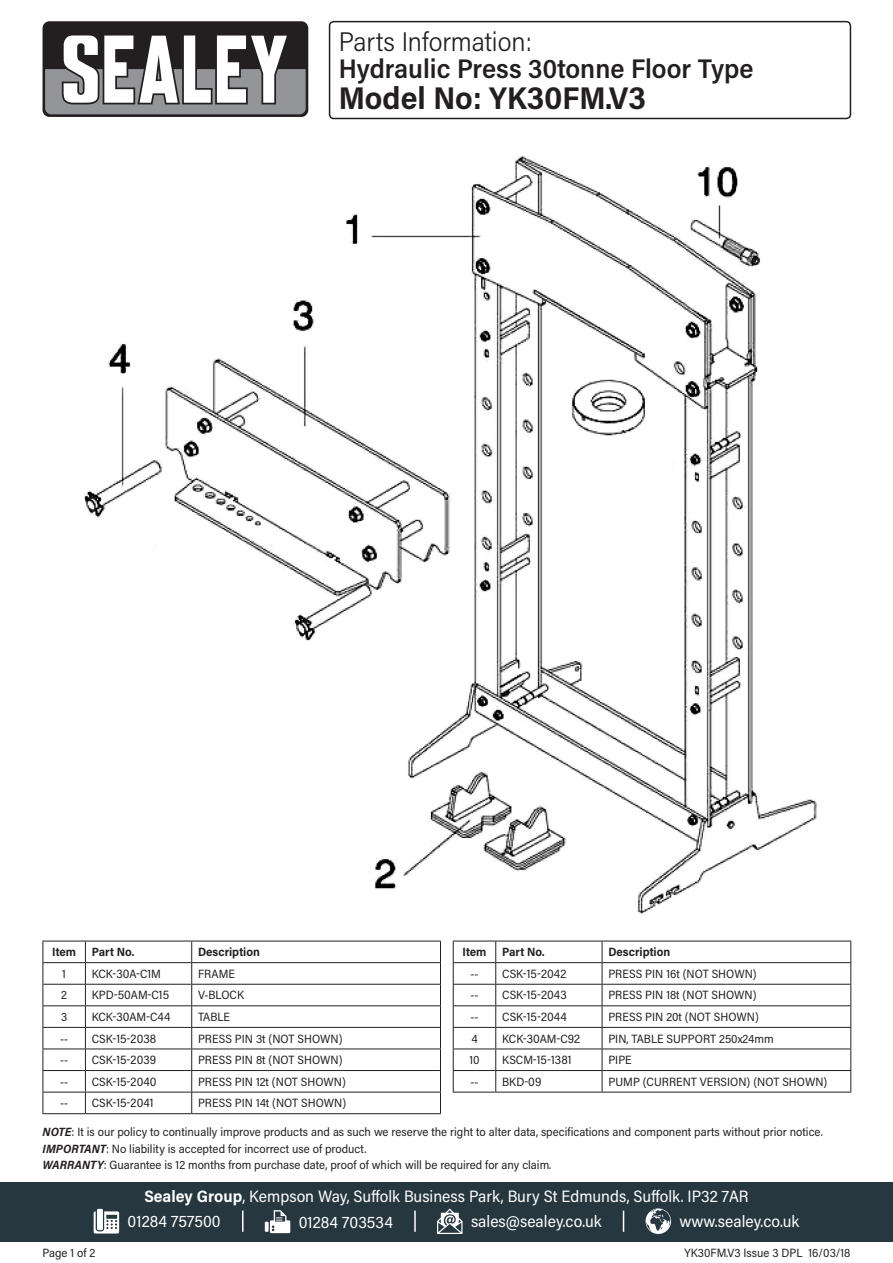
<style>
.page{position:relative;width:893px;height:1263px;background:#fff}
.page>*{position:absolute;margin:0;border:0;box-sizing:border-box;transform-origin:0 0}
.Model_Number{font:700 31.5px "Acumin Pro Semi Cond";color:#231f20}
.Product_Description{font:600 27px "Acumin Pro Semi Cond";color:#231f20}
.Parts_Information{font:300 27px "Acumin Pro Semi Cond";color:#231f20}
.Address{font:16.5px "Acumin Pro Semi Cond";color:#fff}
.Contact_Info{font:16.5px "Acumin Pro Semi Cond";color:#fff}
.Disclaimer{font:12px "Acumin Pro Semi Cond";color:#231f20}
.Table_Body{font:12px "Acumin Pro Semi Cond";color:#231f20}
.Part_No__Body{font:12px "Acumin Pro Semi Cond";color:#231f20}
.Part_Description_HDR{font:700 12px "Acumin Pro Semi Cond";color:#231f20}
.Document_Info{font:12px "Acumin Pro Semi Cond";color:#231f20}
.Item_Body{font:12px "Acumin Pro Semi Cond";color:#231f20}
.Item_HDR{font:700 12px "Acumin Pro Semi Cond";letter-spacing:-.005em;color:#231f20}
.s1{font-weight:700;font-style:italic}
.s2{font-weight:700}
</style>
<div class="page">
<div style="left:43px;top:21px;width:265px;height:96px;background:#231f20;border-radius:7px"></div>
<svg style="left:45px;top:35px;width:261px;height:79px"></svg>
<div style="left:0;top:1182px;width:893px;height:60px;background:#27373f"></div>
<svg style="left:94px;top:1211px;width:25px;height:22px"></svg>
<div style="left:97px;top:1209px;width:6px;height:21px;background:#fff"></div>
<svg style="left:265px;top:1222px;width:4px;height:10px"></svg>
<svg style="left:270px;top:1210px;width:20px;height:23px"></svg>
<svg style="left:437px;top:1208px;width:25px;height:26px"></svg>
<svg style="left:645px;top:1208px;width:26px;height:26px"></svg>
<hr style="left:242px;top:1210px;width:2px;height:22px;background:#fff">
<svg style="left:623px;top:1210px;width:1px;height:22px"></svg>
<hr style="left:414px;top:1210px;width:2px;height:22px;background:#fff">
<div style="left:329px;top:21px;width:522px;height:98px;border:2px solid #231f20;border-radius:4px"></div>
<hr style="left:43px;top:941px;width:42px;height:1px;background:#231f20">
<hr style="left:85px;top:941px;width:107px;height:1px;background:#231f20">
<hr style="left:192px;top:941px;width:249px;height:1px;background:#231f20">
<hr style="left:43px;top:962px;width:42px;height:1px;background:#231f20">
<hr style="left:85px;top:962px;width:107px;height:1px;background:#231f20">
<hr style="left:192px;top:962px;width:249px;height:1px;background:#231f20">
<hr style="left:43px;top:984px;width:42px;height:1px;background:#231f20">
<hr style="left:85px;top:984px;width:107px;height:1px;background:#231f20">
<hr style="left:192px;top:984px;width:249px;height:1px;background:#231f20">
<hr style="left:43px;top:1005px;width:42px;height:1px;background:#231f20">
<hr style="left:85px;top:1005px;width:107px;height:1px;background:#231f20">
<hr style="left:192px;top:1005px;width:249px;height:1px;background:#231f20">
<hr style="left:43px;top:1027px;width:42px;height:1px;background:#231f20">
<hr style="left:85px;top:1027px;width:107px;height:1px;background:#231f20">
<hr style="left:192px;top:1027px;width:249px;height:1px;background:#231f20">
<hr style="left:43px;top:1048px;width:42px;height:1px;background:#231f20">
<hr style="left:85px;top:1048px;width:107px;height:1px;background:#231f20">
<hr style="left:192px;top:1048px;width:249px;height:1px;background:#231f20">
<hr style="left:43px;top:1070px;width:42px;height:1px;background:#231f20">
<hr style="left:85px;top:1070px;width:107px;height:1px;background:#231f20">
<hr style="left:192px;top:1070px;width:249px;height:1px;background:#231f20">
<hr style="left:43px;top:1092px;width:42px;height:1px;background:#231f20">
<svg style="left:43px;top:941px;width:1px;height:172px"></svg>
<hr style="left:85px;top:1092px;width:107px;height:1px;background:#231f20">
<svg style="left:85px;top:941px;width:1px;height:172px"></svg>
<hr style="left:192px;top:1092px;width:249px;height:1px;background:#231f20">
<svg style="left:191px;top:941px;width:1px;height:172px"></svg>
<svg style="left:440px;top:941px;width:1px;height:172px"></svg>
<hr style="left:43px;top:1113px;width:42px;height:1px;background:#231f20">
<hr style="left:85px;top:1113px;width:107px;height:1px;background:#231f20">
<hr style="left:192px;top:1113px;width:249px;height:1px;background:#231f20">
<hr style="left:453px;top:941px;width:43px;height:1px;background:#231f20">
<hr style="left:496px;top:941px;width:106px;height:1px;background:#231f20">
<hr style="left:602px;top:941px;width:249px;height:1px;background:#231f20">
<hr style="left:453px;top:962px;width:43px;height:1px;background:#231f20">
<hr style="left:496px;top:962px;width:106px;height:1px;background:#231f20">
<hr style="left:602px;top:962px;width:249px;height:1px;background:#231f20">
<hr style="left:453px;top:984px;width:43px;height:1px;background:#231f20">
<hr style="left:496px;top:984px;width:106px;height:1px;background:#231f20">
<hr style="left:602px;top:984px;width:249px;height:1px;background:#231f20">
<hr style="left:453px;top:1005px;width:43px;height:1px;background:#231f20">
<hr style="left:496px;top:1005px;width:106px;height:1px;background:#231f20">
<hr style="left:602px;top:1005px;width:249px;height:1px;background:#231f20">
<hr style="left:453px;top:1027px;width:43px;height:1px;background:#231f20">
<hr style="left:496px;top:1027px;width:106px;height:1px;background:#231f20">
<hr style="left:602px;top:1027px;width:249px;height:1px;background:#231f20">
<hr style="left:453px;top:1048px;width:43px;height:1px;background:#231f20">
<hr style="left:496px;top:1048px;width:106px;height:1px;background:#231f20">
<hr style="left:602px;top:1048px;width:249px;height:1px;background:#231f20">
<hr style="left:453px;top:1070px;width:43px;height:1px;background:#231f20">
<svg style="left:453px;top:941px;width:1px;height:151px"></svg>
<hr style="left:496px;top:1070px;width:106px;height:1px;background:#231f20">
<svg style="left:495px;top:941px;width:1px;height:151px"></svg>
<hr style="left:602px;top:1070px;width:249px;height:1px;background:#231f20">
<svg style="left:602px;top:941px;width:1px;height:151px"></svg>
<svg style="left:850px;top:941px;width:1px;height:151px"></svg>
<hr style="left:453px;top:1092px;width:43px;height:1px;background:#231f20">
<hr style="left:496px;top:1092px;width:106px;height:1px;background:#231f20">
<hr style="left:602px;top:1092px;width:249px;height:1px;background:#231f20">
<img style="left:84px;top:156px;width:734px;height:758px">
<p class="Parts_Information" style="left:339px;top:23px;width:195px">Parts Information:</p>
<p class="Product_Description" style="left:339px;top:49px;width:416px">Hydraulic Press 30tonne Floor Type</p>
<p class="Model_Number" style="left:339px;top:76px;width:308px">Model No: YK30FM.V3</p>
<p class="Item_HDR" style="left:52px;top:944px;width:25px">Item</p>
<p class="Part_Description_HDR" style="left:92px;top:944px;width:44px">Part No.</p>
<p class="Part_Description_HDR" style="left:198px;top:944px;width:63px">Description</p>
<p class="Item_Body" style="left:62px;top:965px;width:5px">1</p>
<p class="Part_No__Body" style="left:92px;top:965px;width:71px">KCK-30A-C1M</p>
<p class="Table_Body" style="left:198px;top:965px;width:38px">FRAME</p>
<p class="Item_Body" style="left:61px;top:987px;width:7px">2</p>
<p class="Part_No__Body" style="left:92px;top:987px;width:79px">KPD-50AM-C15</p>
<p class="Table_Body" style="left:198px;top:987px;width:47px">V-BLOCK</p>
<p class="Item_Body" style="left:61px;top:1008px;width:8px">3</p>
<p class="Part_No__Body" style="left:92px;top:1008px;width:80px">KCK-30AM-C44</p>
<p class="Table_Body" style="left:198px;top:1008px;width:34px">TABLE</p>
<p class="Item_Body" style="left:60px;top:1030px;width:9px">--</p>
<p class="Part_No__Body" style="left:92px;top:1030px;width:66px">CSK-15-2038</p>
<p class="Table_Body" style="left:198px;top:1030px;width:146px">PRESS PIN 3t (NOT SHOWN)</p>
<p class="Item_Body" style="left:60px;top:1052px;width:9px">--</p>
<p class="Part_No__Body" style="left:92px;top:1052px;width:66px">CSK-15-2039</p>
<p class="Table_Body" style="left:198px;top:1052px;width:146px">PRESS PIN 8t (NOT SHOWN)</p>
<p class="Item_Body" style="left:60px;top:1073px;width:9px">--</p>
<p class="Part_No__Body" style="left:92px;top:1073px;width:66px">CSK-15-2040</p>
<p class="Table_Body" style="left:198px;top:1073px;width:149px">PRESS PIN 12t (NOT SHOWN)</p>
<p class="Item_Body" style="left:60px;top:1095px;width:9px">--</p>
<p class="Part_No__Body" style="left:92px;top:1095px;width:63px">CSK-15-2041</p>
<p class="Table_Body" style="left:198px;top:1095px;width:150px">PRESS PIN 14t (NOT SHOWN)</p>
<p class="Item_HDR" style="left:463px;top:944px;width:25px">Item</p>
<p class="Part_Description_HDR" style="left:502px;top:944px;width:44px">Part No.</p>
<p class="Part_Description_HDR" style="left:608px;top:944px;width:63px">Description</p>
<p class="Item_Body" style="left:470px;top:965px;width:9px">--</p>
<p class="Part_No__Body" style="left:502px;top:965px;width:66px">CSK-15-2042</p>
<p class="Table_Body" style="left:608px;top:965px;width:150px">PRESS PIN 16t (NOT SHOWN)</p>
<p class="Item_Body" style="left:470px;top:987px;width:9px">--</p>
<p class="Part_No__Body" style="left:502px;top:987px;width:66px">CSK-15-2043</p>
<p class="Table_Body" style="left:608px;top:987px;width:150px">PRESS PIN 18t (NOT SHOWN)</p>
<p class="Item_Body" style="left:470px;top:1008px;width:9px">--</p>
<p class="Part_No__Body" style="left:502px;top:1008px;width:66px">CSK-15-2044</p>
<p class="Table_Body" style="left:608px;top:1008px;width:152px">PRESS PIN 20t (NOT SHOWN)</p>
<p class="Item_Body" style="left:471px;top:1030px;width:8px">4</p>
<p class="Part_No__Body" style="left:502px;top:1030px;width:80px">KCK-30AM-C92</p>
<p class="Table_Body" style="left:608px;top:1030px;width:167px">PIN, TABLE SUPPORT 250x24mm</p>
<p class="Item_Body" style="left:469px;top:1052px;width:12px">10</p>
<p class="Part_No__Body" style="left:502px;top:1052px;width:71px">KSCM-15-1381</p>
<p class="Table_Body" style="left:608px;top:1052px;width:25px">PIPE</p>
<p class="Item_Body" style="left:470px;top:1073px;width:9px">--</p>
<p class="Part_No__Body" style="left:502px;top:1073px;width:41px">BKD-09</p>
<p class="Table_Body" style="left:608px;top:1073px;width:220px">PUMP (CURRENT VERSION) (NOT SHOWN)</p>
<p class="Disclaimer" style="left:43px;top:1124px;width:782px"><span class="s1">NOTE</span>: It is our policy to continually improve products and as such we reserve the right to alter data, specifications and component parts without prior notice.</p>
<p class="Disclaimer" style="left:43px;top:1140px;width:326px"><span class="s1">IMPORTANT</span>: No liability is accepted for incorrect use of product.</p>
<p class="Disclaimer" style="left:43px;top:1157px;width:510px"><span class="s1">WARRANTY</span>: Guarantee is 12 months from purchase date, proof of which will be required for any claim.</p>
<p class="Document_Info" style="left:43px;top:1244px;width:54px">Page 1 of 2</p>
<p class="Address" style="left:144px;top:1185px;width:606px"><span class="s2">Sealey Group</span>, Kempson Way, Suffolk Business Park, Bury St Edmunds, Suffolk. IP32 7AR</p>
<p class="Contact_Info" style="left:128px;top:1210px;width:95px">01284 757500</p>
<p class="Contact_Info" style="left:299px;top:1210px;width:96px">01284 703534</p>
<p class="Contact_Info" style="left:471px;top:1210px;width:132px">sales@sealey.co.uk</p>
<p class="Contact_Info" style="left:680px;top:1210px;width:121px">www.sealey.co.uk</p>
<p class="Document_Info" style="left:684px;top:1244px;width:168px">YK30FM.V3 Issue 3 DPL 16/03/18</p>
</div>
